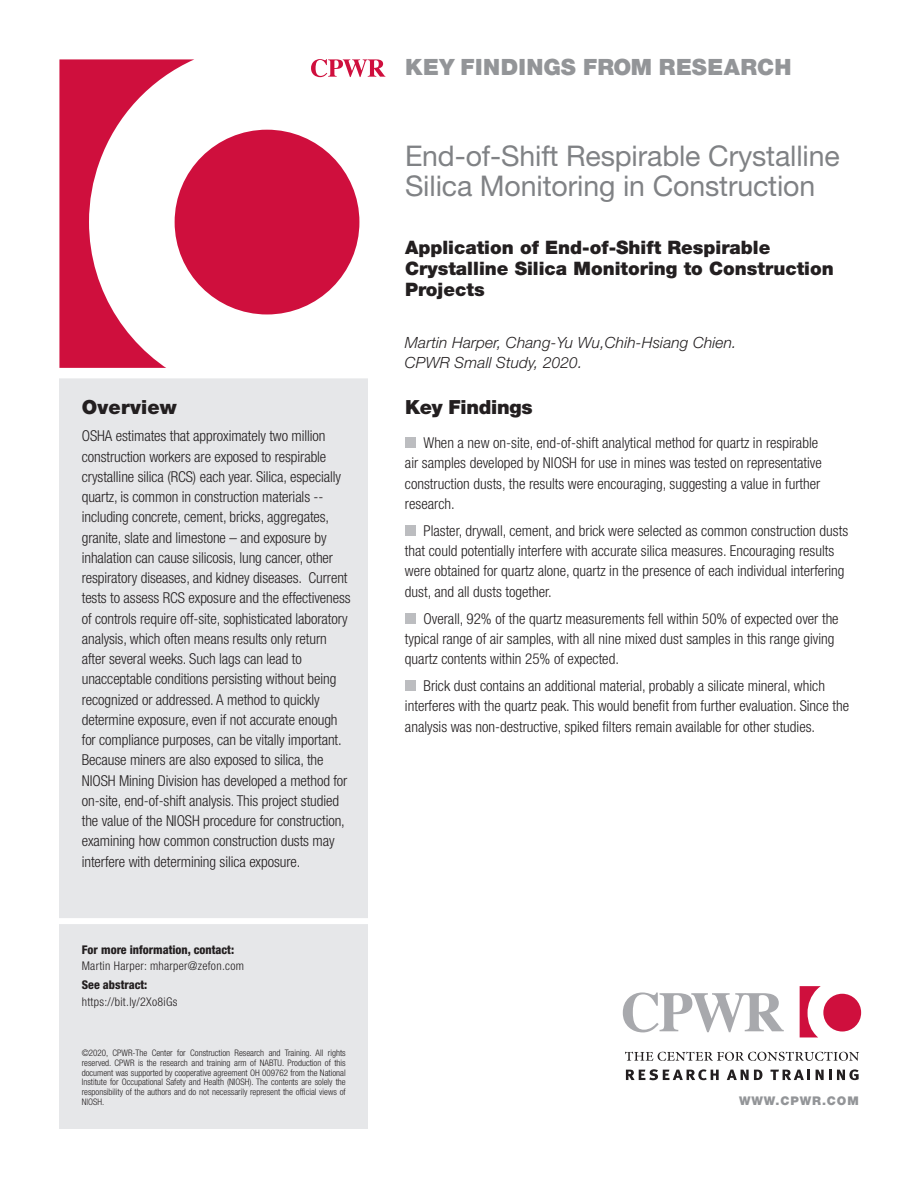
<style>
.page{position:relative;width:918px;height:1188px;background:#fff}
.page>*{position:absolute;margin:0;border:0;box-sizing:border-box;transform-origin:0 0}
._1__Description_Titl{font:28.5px/30px "Helvetica Neue LT Std";letter-spacing:-.005em;color:#808285}
.t1{font:900 22.5px "Helvetica Neue LT Std";letter-spacing:.025em;color:#939598}
._6__Key_Findings_Hea{font:900 19.5px "Helvetica Neue LT Std";letter-spacing:-.015em;color:#231f20}
._4__Overview_Heading{font:900 19.5px "Helvetica Neue LT Std";letter-spacing:.01em;color:#231f20}
._2__Title_of_Researc{font:900 18.6px/21px "Helvetica Neue LT Std";color:#231f20}
._3__Author_s_line{font:italic 300 15.45px/19.5px "Helvetica Neue LT Std";letter-spacing:.01em;color:#231f20}
._5__Overview_Body{font:300 condensed 15px/20.2px "Helvetica Neue LT Std";letter-spacing:-.005em;color:#231f20}
._7__Key_Findings_Bod{font:300 condensed 15px/20.2px "Helvetica Neue LT Std";color:#231f20}
._9__Information_text{font:300 condensed 12px "Helvetica Neue LT Std";letter-spacing:.025em;color:#231f20}
._8__More_info_See_fu{font:800 condensed 12px "Helvetica Neue LT Std";color:#231f20}
.t2{font:900 12px "Helvetica Neue LT Std";letter-spacing:.075em;color:#939598}
._9__Information_text-2{font:800 condensed 12px "Helvetica Neue LT Std";color:#231f20}
._10__Copyright_text{font:300 condensed 9px/9.8px "Helvetica Neue LT Std";color:#231f20;text-align:justify}
</style>
<div class="page">
<svg style="left:59px;top:59px;width:135px;height:309px"></svg>
<div style="left:175px;top:130px;width:184px;height:184px;background:#cf0f3d;border-radius:50%"></div>
<div style="left:59px;top:373px;width:309px;height:756px;background:#e6e7e9"></div>
<div style="left:47px;top:918px;width:324px;height:6px;background:#fff"></div>
<div style="left:47px;top:368px;width:324px;height:10px;background:#fff"></div>
<svg style="left:311px;top:59px;width:74px;height:18px"></svg>
<svg style="left:625px;top:1052px;width:234px;height:9px"></svg>
<svg style="left:626px;top:1069px;width:93px;height:11px"></svg>
<svg style="left:727px;top:1070px;width:35px;height:10px"></svg>
<svg style="left:770px;top:1070px;width:40px;height:10px"></svg>
<svg style="left:816px;top:1069px;width:43px;height:11px"></svg>
<svg style="left:623px;top:992px;width:161px;height:40px"></svg>
<svg style="left:800px;top:986px;width:61px;height:51px"></svg>
<div style="left:405px;top:438px;width:10px;height:10px;background:#bcbdc0"></div>
<div style="left:405px;top:526px;width:10px;height:10px;background:#bcbdc0"></div>
<div style="left:405px;top:613px;width:10px;height:11px;background:#bcbdc0"></div>
<div style="left:405px;top:681px;width:10px;height:10px;background:#bcbdc0"></div>
<p class="_4__Overview_Heading" style="left:82px;top:396px;width:97px">Overview</p>
<p class="_5__Overview_Body" style="left:82px;top:426px;width:270px">OSHA estimates that approximately two million construction workers are exposed to respirable crystalline silica (RCS) each year. Silica, especially quartz, is common in construction materials -- including concrete, cement, bricks, aggregates, granite, slate and limestone – and exposure by inhalation can cause silicosis, lung cancer, other respiratory diseases, and kidney diseases. Current tests to assess RCS exposure and the effectiveness of controls require off-site, sophisticated laboratory analysis, which often means results only return after several weeks. Such lags can lead to unacceptable conditions persisting without being recognized or addressed. A method to quickly determine exposure, even if not accurate enough for compliance purposes, can be vitally important.<br>Because miners are also exposed to silica, the NIOSH Mining Division has developed a method for on-site, end-of-shift analysis. This project studied the value of the NIOSH procedure for construction, examining how common construction dusts may interfere with determining silica exposure.</p>
<p class="_8__More_info_See_fu" style="left:82px;top:942px;width:154px">For more information, contact:</p>
<p class="_9__Information_text" style="left:82px;top:959px;width:164px">Martin Harper: mharper@zefon.com</p>
<p class="_9__Information_text-2" style="left:82px;top:977px;width:67px">See abstract:</p>
<p class="_9__Information_text" style="left:82px;top:994px;width:97px">https://bit.ly/2Xo8iGs</p>
<p class="_10__Copyright_text" style="left:82px;top:1048px;width:265px">©2020, CPWR-The Center for Construction Research and Training. All rights reserved. CPWR is the research and training arm of NABTU. Production of this document was supported by cooperative agreement OH 009762 from the National Institute for Occupational Safety and Health (NIOSH). The contents are solely the responsibility of the authors and do not necessarily represent the official views of NIOSH.</p>
<h2 class="t1" style="left:405px;top:54px;width:388px">KEY FINDINGS FROM RESEARCH</h2>
<p class="_1__Description_Titl" style="left:405px;top:140px;width:436px">End-of-Shift Respirable Crystalline<br>Silica Monitoring in Construction</p>
<p class="_2__Title_of_Researc" style="left:405px;top:237px;width:430px">Application of End-of-Shift Respirable<br>Crystalline Silica Monitoring to Construction<br>Projects</p>
<p class="_3__Author_s_line" style="left:405px;top:333px;width:333px">Martin Harper, Chang-Yu Wu,Chih-Hsiang Chien.<br>CPWR Small Study, 2020.</p>
<p class="_6__Key_Findings_Hea" style="left:405px;top:396px;width:129px">Key Findings</p>
<p class="_7__Key_Findings_Bod" style="left:405px;top:432px;width:418px;text-indent:19px">When a new on-site, end-of-shift analytical method for quartz in respirable air samples developed by NIOSH for use in mines was tested on representative construction dusts, the results were encouraging, suggesting a value in further research.</p>
<p class="_7__Key_Findings_Bod" style="left:405px;top:520px;width:445px;text-indent:19px">Plaster, drywall, cement, and brick were selected as common construction dusts that could potentially interfere with accurate silica measures. Encouraging results were obtained for quartz alone, quartz in the presence of each individual interfering dust, and all dusts together.</p>
<p class="_7__Key_Findings_Bod" style="left:405px;top:608px;width:435px;text-indent:19px">Overall, 92% of the quartz measurements fell within 50% of expected over the typical range of air samples, with all nine mixed dust samples in this range giving quartz contents within 25% of expected.</p>
<p class="_7__Key_Findings_Bod" style="left:405px;top:675px;width:446px;text-indent:19px">Brick dust contains an additional material, probably a silicate mineral, which interferes with the quartz peak. This would benefit from further evaluation. Since the analysis was non-destructive, spiked filters remain available for other studies.</p>
<p class="t2" style="left:739px;top:1094px;width:121px">WWW.CPWR.COM</p>
</div>
